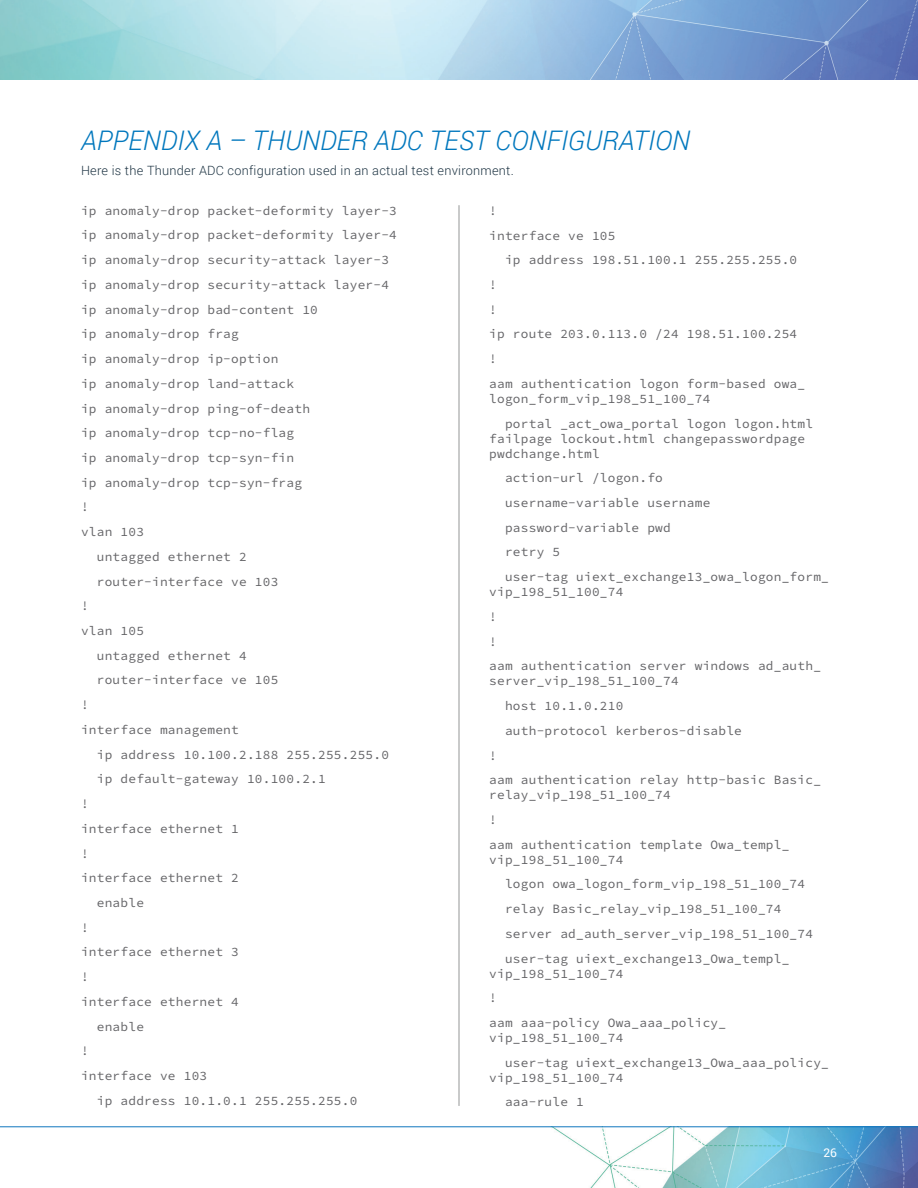
<style>
.page{position:relative;width:918px;height:1188px;background:#fff}
.page>*{position:absolute;margin:0;border:0;box-sizing:border-box;transform-origin:0 0}
.t1{font:italic 300 27px "Roboto";color:#0077bd}
.t2{font:12.75px/24.8px "Source Code Pro";letter-spacing:.02em;color:#636366}
.t3{font:300 12.75px "Roboto";letter-spacing:.02em;color:#1f3544}
.t4{font:12px "Roboto";color:#fff}
</style>
<div class="page">
<img style="left:0;top:1126px;width:918px;height:62px">
<hr style="left:0;top:1127px;width:918px;height:1px;background:#1077be">
<img style="left:0;top:0;width:918px;height:80px">
<hr style="left:459px;top:205px;width:1px;height:901px;background:#949697">
<h1 class="t1" style="left:81px;top:128px;width:611px">APPENDIX A – THUNDER ADC TEST CONFIGURATION</h1>
<p class="t3" style="left:81px;top:165px;width:434px">Here is the Thunder ADC configuration used in an actual test environment.</p>
<p class="t2" style="left:81px;top:199px;width:317px">ip anomaly-drop packet-deformity layer-3</p>
<p class="t2" style="left:81px;top:224px;width:317px">ip anomaly-drop packet-deformity layer-4</p>
<p class="t2" style="left:81px;top:249px;width:310px">ip anomaly-drop security-attack layer-3</p>
<p class="t2" style="left:81px;top:273px;width:310px">ip anomaly-drop security-attack layer-4</p>
<p class="t2" style="left:81px;top:298px;width:238px">ip anomaly-drop bad-content 10</p>
<p class="t2" style="left:81px;top:323px;width:159px">ip anomaly-drop frag</p>
<p class="t2" style="left:81px;top:348px;width:199px">ip anomaly-drop ip-option</p>
<p class="t2" style="left:81px;top:372px;width:215px">ip anomaly-drop land-attack</p>
<p class="t2" style="left:81px;top:397px;width:230px">ip anomaly-drop ping-of-death</p>
<p class="t2" style="left:81px;top:422px;width:215px">ip anomaly-drop tcp-no-flag</p>
<p class="t2" style="left:81px;top:446px;width:215px">ip anomaly-drop tcp-syn-fin</p>
<p class="t2" style="left:81px;top:471px;width:223px">ip anomaly-drop tcp-syn-frag</p>
<p class="t2" style="left:81px;top:496px;width:9px">!</p>
<p class="t2" style="left:81px;top:521px;width:64px">vlan 103</p>
<p class="t2" style="left:97px;top:545px;width:151px">untagged ethernet 2</p>
<p class="t2" style="left:97px;top:570px;width:183px">router-interface ve 103</p>
<p class="t2" style="left:81px;top:595px;width:9px">!</p>
<p class="t2" style="left:81px;top:619px;width:64px">vlan 105</p>
<p class="t2" style="left:97px;top:644px;width:151px">untagged ethernet 4</p>
<p class="t2" style="left:97px;top:669px;width:183px">router-interface ve 105</p>
<p class="t2" style="left:81px;top:694px;width:9px">!</p>
<p class="t2" style="left:81px;top:718px;width:159px">interface management</p>
<p class="t2" style="left:97px;top:743px;width:294px">ip address 10.100.2.188 255.255.255.0</p>
<p class="t2" style="left:97px;top:768px;width:230px">ip default-gateway 10.100.2.1</p>
<p class="t2" style="left:81px;top:793px;width:9px">!</p>
<p class="t2" style="left:81px;top:817px;width:159px">interface ethernet 1</p>
<p class="t2" style="left:81px;top:842px;width:9px">!</p>
<p class="t2" style="left:81px;top:867px;width:159px">interface ethernet 2</p>
<p class="t2" style="left:97px;top:891px;width:49px">enable</p>
<p class="t2" style="left:81px;top:916px;width:9px">!</p>
<p class="t2" style="left:81px;top:941px;width:159px">interface ethernet 3</p>
<p class="t2" style="left:81px;top:966px;width:9px">!</p>
<p class="t2" style="left:81px;top:990px;width:159px">interface ethernet 4</p>
<p class="t2" style="left:97px;top:1015px;width:49px">enable</p>
<p class="t2" style="left:81px;top:1040px;width:9px">!</p>
<p class="t2" style="left:81px;top:1064px;width:128px">interface ve 103</p>
<p class="t2" style="left:97px;top:1089px;width:262px">ip address 10.1.0.1 255.255.255.0</p>
<p class="t2" style="left:489px;top:199px;width:9px">!</p>
<p class="t2" style="left:489px;top:224px;width:128px">interface ve 105</p>
<p class="t2" style="left:505px;top:249px;width:294px">ip address 198.51.100.1 255.255.255.0</p>
<p class="t2" style="left:489px;top:273px;width:9px">!</p>
<p class="t2" style="left:489px;top:298px;width:9px">!</p>
<p class="t2" style="left:489px;top:323px;width:310px">ip route 203.0.113.0 /24 198.51.100.254</p>
<p class="t2" style="left:489px;top:348px;width:9px">!</p>
<p class="t2" style="left:489px;top:372px;width:317px">aam authentication logon form-based owa_</p>
<p class="t2" style="left:505px;top:387px;width:310px;text-indent:-16px">logon_form_vip_198_51_100_74<br>portal _act_owa_portal logon logon.html</p>
<p class="t2" style="left:489px;top:432px;width:317px;line-height:15px">failpage lockout.html changepasswordpage pwdchange.html</p>
<p class="t2" style="left:505px;top:467px;width:325px">action-url /logon.fo<br>username-variable username password-variable pwd<br>retry 5<br>user-tag uiext_exchange13_owa_logon_form_</p>
<p class="t2" style="left:489px;top:581px;width:333px">vip_198_51_100_74<br>!<br>!<br>aam authentication server windows ad_auth_</p>
<p class="t2" style="left:489px;top:670px;width:191px">server_vip_198_51_100_74</p>
<p class="t2" style="left:505px;top:695px;width:120px">host 10.1.0.210</p>
<p class="t2" style="left:505px;top:719px;width:238px">auth-protocol kerberos-disable</p>
<p class="t2" style="left:489px;top:744px;width:9px">!</p>
<p class="t2" style="left:489px;top:769px;width:333px">aam authentication relay http-basic Basic_</p>
<p class="t2" style="left:489px;top:784px;width:302px">relay_vip_198_51_100_74<br>!<br>aam authentication template Owa_templ_</p>
<p class="t2" style="left:505px;top:848px;width:310px;text-indent:-16px">vip_198_51_100_74<br>logon owa_logon_form_vip_198_51_100_74 relay Basic_relay_vip_198_51_100_74 server ad_auth_server_vip_198_51_100_74 user-tag uiext_exchange13_Owa_templ_</p>
<p class="t2" style="left:489px;top:962px;width:238px">vip_198_51_100_74<br>!<br>aam aaa-policy Owa_aaa_policy_</p>
<p class="t2" style="left:505px;top:1026px;width:325px;text-indent:-16px">vip_198_51_100_74<br>user-tag uiext_exchange13_Owa_aaa_policy_</p>
<p class="t2" style="left:505px;top:1066px;width:120px;text-indent:-16px">vip_198_51_100_74 aaa-rule 1</p>
<p class="t4" style="left:823px;top:1147px;width:15px">26</p>
</div>
